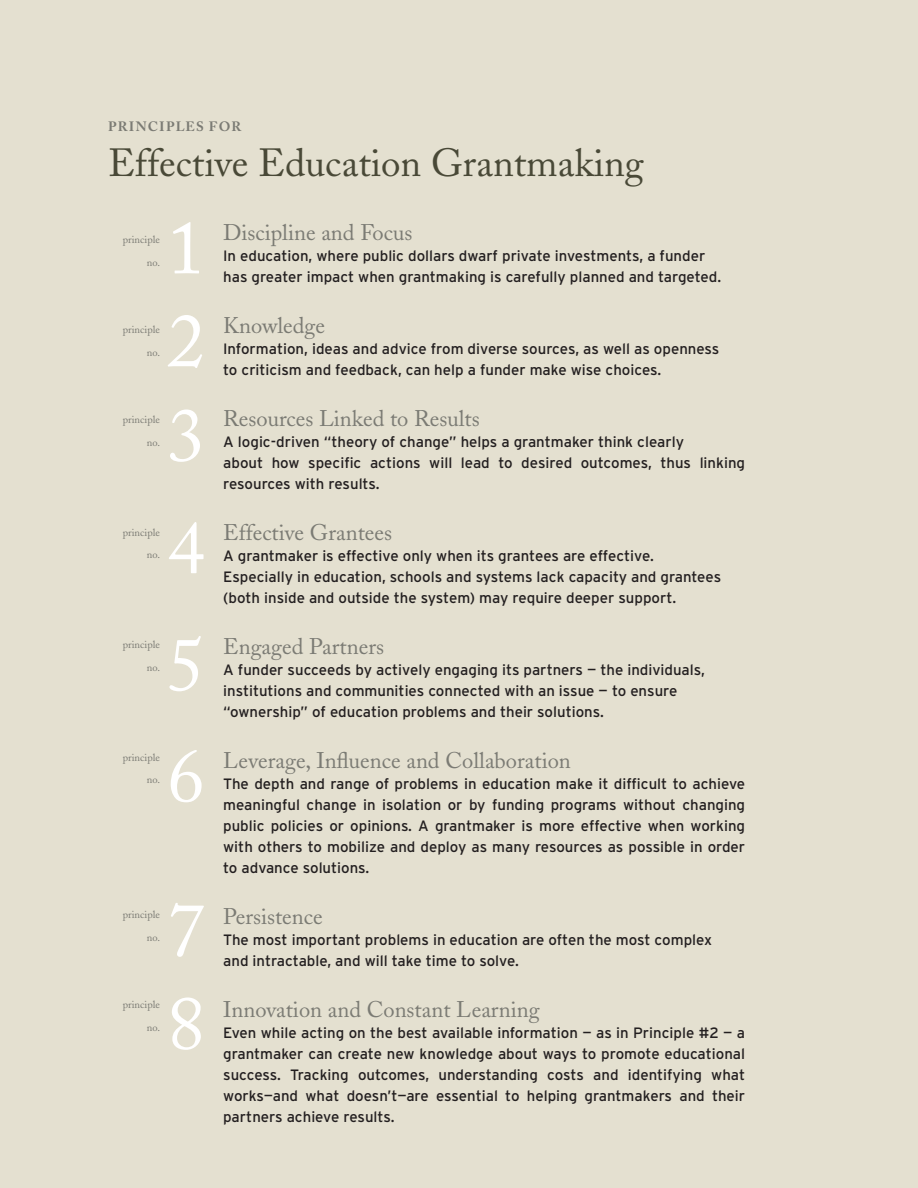
<style>
.page{position:relative;width:918px;height:1188px;background:#e4e0d0}
.page>*{position:absolute;margin:0;border:0;box-sizing:border-box;transform-origin:0 0}
.t1{font:75px/93.8px "Adobe Caslon";color:#fff;text-align:justify}
.t2{font:39px "Adobe Caslon";color:#494937}
.t3{font:22.5px "Adobe Caslon";color:#7b7b74}
.t4{font:15px/21px "Interstate";color:#231f20}
.t5{font:700 13.5px "Adobe Caslon";letter-spacing:.09em;color:#7b7b74}
.t6{font:10.5px/22.5px "Adobe Caslon";color:#7b7b74;text-align:right}
</style>
<div class="page">
<p class="t5" style="left:108px;top:118px;width:135px">PRINCIPLES FOR</p>
<h2 class="t2" style="left:108px;top:139px;width:537px">Effective Education Grantmaking</h2>
<h1 class="t1" style="left:167px;top:202px;width:39px">1<br>2<br>3</h1>
<p class="t6" style="left:123px;top:228px;width:39px">principle no.</p>
<p class="t6" style="left:123px;top:318px;width:39px">principle no.</p>
<p class="t6" style="left:123px;top:408px;width:39px">principle no.</p>
<p class="t6" style="left:123px;top:521px;width:39px">principle no.</p>
<p class="t6" style="left:123px;top:633px;width:39px">principle no.</p>
<p class="t6" style="left:123px;top:746px;width:39px">principle no.</p>
<h1 class="t1" style="left:167px;top:492px;width:39px;line-height:114px">4<br>5<br>6</h1>
<p class="t6" style="left:123px;top:903px;width:39px">principle no.</p>
<p class="t6" style="left:123px;top:993px;width:39px">principle no.</p>
<h1 class="t1" style="left:167px;top:885px;width:39px;line-height:93px">7<br>8</h1>
<h3 class="t3" style="left:223px;top:219px;width:191px">Discipline and Focus</h3>
<p class="t4" style="left:223px;top:245px;width:500px">In education, where public dollars dwarf private investments, a funder has greater impact when grantmaking is carefully planned and targeted.</p>
<h3 class="t3" style="left:223px;top:312px;width:103px">Knowledge</h3>
<p class="t4" style="left:223px;top:338px;width:498px">Information, ideas and advice from diverse sources, as well as openness to criticism and feedback, can help a funder make wise choices.</p>
<h3 class="t3" style="left:223px;top:405px;width:258px">Resources Linked to Results</h3>
<p class="t4" style="left:223px;top:431px;width:524px">A logic-driven “theory of change” helps a grantmaker think clearly<br>about how specific actions will lead to desired outcomes, thus linking resources with results.</p>
<h3 class="t3" style="left:223px;top:519px;width:170px">Effective Grantees</h3>
<p class="t4" style="left:223px;top:545px;width:500px">A grantmaker is effective only when its grantees are effective.<br>Especially in education, schools and systems lack capacity and grantees (both inside and outside the system) may require deeper support.</p>
<h3 class="t3" style="left:223px;top:633px;width:162px">Engaged Partners</h3>
<p class="t4" style="left:223px;top:659px;width:483px">A funder succeeds by actively engaging its partners — the individuals, institutions and communities connected with an issue — to ensure “ownership” of education problems and their solutions.</p>
<h3 class="t3" style="left:223px;top:747px;width:349px">Leverage, Influence and Collaboration</h3>
<p class="t4" style="left:223px;top:773px;width:524px;text-align:justify">The depth and range of problems in education make it difficult to achieve meaningful change in isolation or by funding programs without changing public policies or opinions. A grantmaker is more effective when working with others to mobilize and deploy as many resources as possible in order to advance solutions.</p>
<h3 class="t3" style="left:223px;top:903px;width:101px">Persistence</h3>
<p class="t4" style="left:223px;top:929px;width:490px">The most important problems in education are often the most complex and intractable, and will take time to solve.</p>
<h3 class="t3" style="left:223px;top:996px;width:318px">Innovation and Constant Learning</h3>
<p class="t4" style="left:223px;top:1022px;width:523px;text-align:justify">Even while acting on the best available information — as in Principle #2 — a grantmaker can create new knowledge about ways to promote educational success. Tracking outcomes, understanding costs and identifying what works—and what doesn’t—are essential to helping grantmakers and their partners achieve results.</p>
</div>
